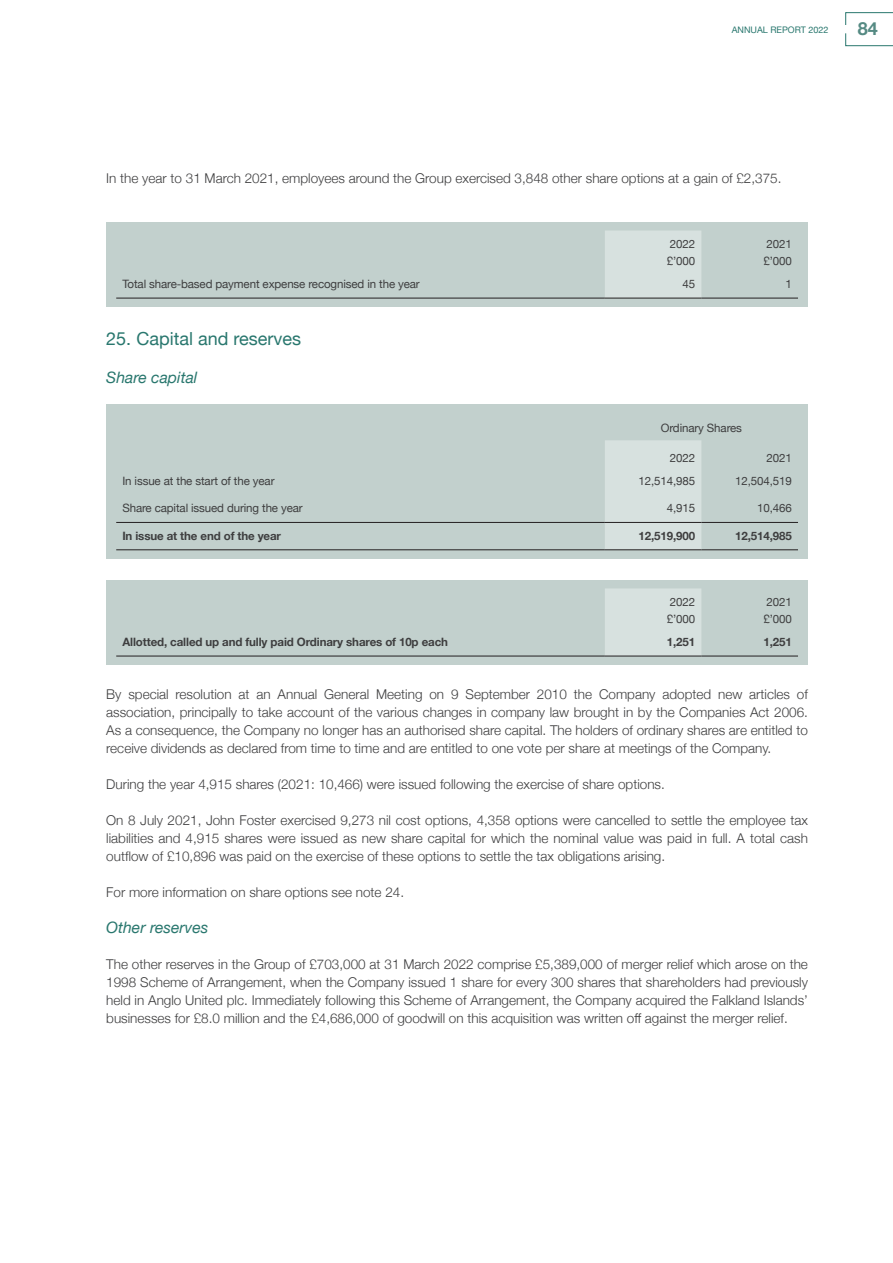
<style>
.page{position:relative;width:893px;height:1263px;background:#fff}
.page>*{position:absolute;margin:0;border:0;box-sizing:border-box;transform-origin:0 0}
.t1{font:18px "Helvetica Neue";color:#29776e}
.t2{font:700 18px "Helvetica Neue";color:#558a83}
.t3{font:italic 15.75px "Helvetica Neue";color:#29776e}
.t4{font:300 13.5px/18px "Helvetica Neue";color:#3e3e3f;text-align:justify}
.t5{font:11.55px/17px "Helvetica Neue";letter-spacing:-.01em;color:#3e3e3f}
.t6{font:700 11.55px "Helvetica Neue";letter-spacing:-.01em;color:#3e3e3f}
.t7{font:9px "Helvetica Neue";color:#29776e}
</style>
<div class="page">
<svg style="left:845px;top:12px;width:48px;height:13px"></svg>
<svg style="left:845px;top:33px;width:48px;height:13px"></svg>
<div style="left:106px;top:222px;width:702px;height:85px;background:#c2d0cd"></div>
<div style="left:605px;top:231px;width:96px;height:67px;background:#d7e1df"></div>
<hr style="left:116px;top:298px;width:489px;height:1px;background:#231f20">
<hr style="left:605px;top:298px;width:96px;height:1px;background:#231f20">
<hr style="left:701px;top:298px;width:97px;height:1px;background:#231f20">
<div style="left:106px;top:404px;width:702px;height:155px;background:#c2d0cd"></div>
<div style="left:605px;top:440px;width:96px;height:109px;background:#d7e1df"></div>
<hr style="left:116px;top:522px;width:489px;height:1px;background:#231f20">
<hr style="left:605px;top:522px;width:96px;height:1px;background:#231f20">
<hr style="left:701px;top:522px;width:97px;height:1px;background:#231f20">
<hr style="left:116px;top:549px;width:489px;height:1px;background:#231f20">
<hr style="left:605px;top:549px;width:96px;height:1px;background:#231f20">
<hr style="left:701px;top:549px;width:97px;height:1px;background:#231f20">
<div style="left:106px;top:580px;width:702px;height:85px;background:#c2d0cd"></div>
<div style="left:605px;top:588px;width:96px;height:68px;background:#d7e1df"></div>
<hr style="left:116px;top:656px;width:489px;height:1px;background:#231f20">
<hr style="left:605px;top:656px;width:96px;height:1px;background:#231f20">
<hr style="left:701px;top:656px;width:97px;height:1px;background:#231f20">
<p class="t7" style="left:732px;top:24px;width:98px">ANNUAL REPORT 2022</p>
<h1 class="t2" style="left:858px;top:15px;width:22px">84</h1>
<p class="t4" style="left:106px;top:168px;width:677px">In the year to 31 March 2021, employees around the Group exercised 3,848 other share options at a gain of £2,375.</p>
<p class="t5" style="left:667px;top:236px;width:30px">2022 £’000</p>
<p class="t5" style="left:763px;top:236px;width:30px">2021 £’000</p>
<p class="t5" style="left:122px;top:276px;width:299px">Total share-based payment expense recognised in the year</p>
<p class="t5" style="left:683px;top:276px;width:14px">45</p>
<p class="t5" style="left:785px;top:276px;width:8px">1</p>
<h1 class="t1" style="left:106px;top:326px;width:196px">25. Capital and reserves</h1>
<p class="t3" style="left:106px;top:366px;width:93px">Share capital</p>
<p class="t5" style="left:661px;top:420px;width:83px">Ordinary Shares</p>
<p class="t5" style="left:670px;top:450px;width:27px">2022</p>
<p class="t5" style="left:767px;top:450px;width:27px">2021</p>
<p class="t5" style="left:122px;top:473px;width:154px">In issue at the start of the year</p>
<p class="t5" style="left:639px;top:473px;width:58px">12,514,985</p>
<p class="t5" style="left:735px;top:473px;width:58px">12,504,519</p>
<p class="t5" style="left:122px;top:500px;width:182px">Share capital issued during the year</p>
<p class="t5" style="left:667px;top:500px;width:30px">4,915</p>
<p class="t5" style="left:757px;top:500px;width:36px">10,466</p>
<p class="t6" style="left:122px;top:527px;width:160px">In issue at the end of the year</p>
<p class="t6" style="left:639px;top:527px;width:58px">12,519,900</p>
<p class="t6" style="left:735px;top:527px;width:58px">12,514,985</p>
<p class="t5" style="left:667px;top:594px;width:30px">2022 £’000</p>
<p class="t5" style="left:763px;top:594px;width:30px">2021 £’000</p>
<p class="t6" style="left:122px;top:633px;width:327px">Allotted, called up and fully paid Ordinary shares of 10p each</p>
<p class="t6" style="left:667px;top:633px;width:30px">1,251</p>
<p class="t6" style="left:763px;top:633px;width:30px">1,251</p>
<p class="t4" style="left:106px;top:684px;width:703px">By special resolution at an Annual General Meeting on 9 September 2010 the Company adopted new articles of association, principally to take account of the various changes in company law brought in by the Companies Act 2006.<br>As a consequence, the Company no longer has an authorised share capital. The holders of ordinary shares are entitled to receive dividends as declared from time to time and are entitled to one vote per share at meetings of the Company.</p>
<p class="t4" style="left:106px;top:774px;width:560px">During the year 4,915 shares (2021: 10,466) were issued following the exercise of share options.</p>
<p class="t4" style="left:106px;top:810px;width:703px">On 8 July 2021, John Foster exercised 9,273 nil cost options, 4,358 options were cancelled to settle the employee tax liabilities and 4,915 shares were issued as new share capital for which the nominal value was paid in full. A total cash outflow of £10,896 was paid on the exercise of these options to settle the tax obligations arising.</p>
<p class="t4" style="left:106px;top:882px;width:299px">For more information on share options see note 24.</p>
<p class="t3" style="left:106px;top:916px;width:104px">Other reserves</p>
<p class="t4" style="left:106px;top:954px;width:703px">The other reserves in the Group of £703,000 at 31 March 2022 comprise £5,389,000 of merger relief which arose on the 1998 Scheme of Arrangement, when the Company issued 1 share for every 300 shares that shareholders had previously held in Anglo United plc. Immediately following this Scheme of Arrangement, the Company acquired the Falkland Islands’ businesses for £8.0 million and the £4,686,000 of goodwill on this acquisition was written off against the merger relief.</p>
</div>
